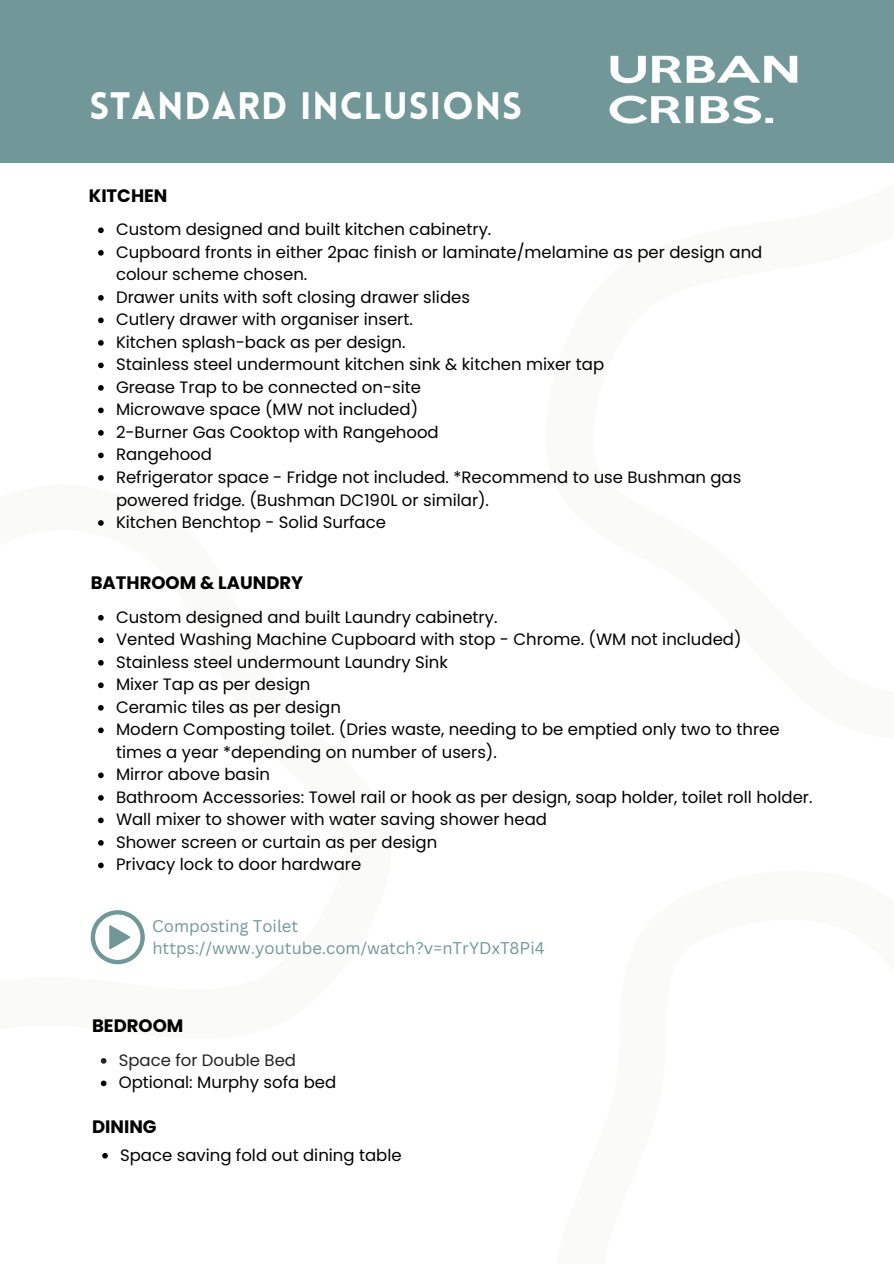
<style>
.page{position:relative;width:894px;height:1264px;background:#fff}
.page>*{position:absolute;margin:0;border:0;box-sizing:border-box;transform-origin:0 0}
.t1{font:900 37.5px "Lovelo";letter-spacing:.025em;color:#fff}
.t2{font:700 18px "Poppins";color:#000}
.t3{font:16.5px/22.5px "Poppins";color:#000}
.t4{font:16.5px "Canva Sans";color:#719798}
.t5{font:16.5px "Poppins";color:#232323}
</style>
<div class="page">
<div style="left:0;top:0;width:893px;height:162px;background:#719798"></div>
<img style="left:609px;top:55px;width:189px;height:69px">
<svg style="left:98px;top:227px;width:6px;height:6px"></svg>
<svg style="left:98px;top:250px;width:6px;height:6px"></svg>
<svg style="left:98px;top:295px;width:6px;height:6px"></svg>
<svg style="left:98px;top:317px;width:6px;height:6px"></svg>
<svg style="left:98px;top:340px;width:6px;height:6px"></svg>
<svg style="left:98px;top:362px;width:6px;height:6px"></svg>
<svg style="left:98px;top:385px;width:6px;height:6px"></svg>
<svg style="left:98px;top:407px;width:6px;height:6px"></svg>
<svg style="left:98px;top:430px;width:6px;height:6px"></svg>
<svg style="left:98px;top:452px;width:6px;height:6px"></svg>
<svg style="left:98px;top:475px;width:6px;height:6px"></svg>
<svg style="left:98px;top:520px;width:6px;height:6px"></svg>
<svg style="left:98px;top:615px;width:6px;height:5px"></svg>
<svg style="left:98px;top:637px;width:6px;height:6px"></svg>
<svg style="left:98px;top:660px;width:6px;height:5px"></svg>
<svg style="left:98px;top:682px;width:6px;height:6px"></svg>
<svg style="left:98px;top:705px;width:6px;height:5px"></svg>
<svg style="left:98px;top:727px;width:6px;height:6px"></svg>
<svg style="left:98px;top:772px;width:6px;height:6px"></svg>
<svg style="left:98px;top:795px;width:6px;height:5px"></svg>
<svg style="left:98px;top:817px;width:6px;height:6px"></svg>
<svg style="left:98px;top:840px;width:6px;height:5px"></svg>
<svg style="left:98px;top:862px;width:6px;height:6px"></svg>
<svg style="left:101px;top:1058px;width:5px;height:5px"></svg>
<svg style="left:101px;top:1080px;width:5px;height:6px"></svg>
<svg style="left:102px;top:1152px;width:6px;height:6px"></svg>
<svg style="left:91px;top:910px;width:54px;height:54px"></svg>
<p class="t1" style="left:89px;top:91px;width:434px">STANDARD INCLUSIONS</p>
<h1 class="t2" style="left:89px;top:183px;width:80px">KITCHEN</h1>
<p class="t3" style="left:116px;top:218px;width:377px">Custom designed and built kitchen cabinetry.</p>
<p class="t3" style="left:116px;top:241px;width:647px">Cupboard fronts in either 2pac finish or laminate/melamine as per design and colour scheme chosen.</p>
<p class="t3" style="left:116px;top:286px;width:355px">Drawer units with soft closing drawer slides</p>
<p class="t3" style="left:116px;top:308px;width:298px">Cutlery drawer with organiser insert.</p>
<h2 class="t3" style="left:116px;top:331px;width:291px">Kitchen splash-back as per design.</h2>
<p class="t3" style="left:116px;top:353px;width:489px">Stainless steel undermount kitchen sink &amp; kitchen mixer tap</p>
<p class="t3" style="left:116px;top:376px;width:306px">Grease Trap to be connected on-site</p>
<p class="t3" style="left:116px;top:398px;width:303px">Microwave space (MW not included)</p>
<p class="t3" style="left:116px;top:421px;width:324px">2-Burner Gas Cooktop with Rangehood</p>
<p class="t3" style="left:116px;top:443px;width:97px">Rangehood</p>
<p class="t3" style="left:116px;top:466px;width:626px">Refrigerator space - Fridge not included. *Recommend to use Bushman gas powered fridge. (Bushman DC190L or similar).</p>
<p class="t3" style="left:116px;top:511px;width:271px">Kitchen Benchtop - Solid Surface</p>
<p class="t2" style="left:91px;top:570px;width:214px">BATHROOM &amp; LAUNDRY</p>
<p class="t3" style="left:116px;top:606px;width:383px">Custom designed and built Laundry cabinetry.</p>
<p class="t3" style="left:116px;top:628px;width:627px">Vented Washing Machine Cupboard with stop - Chrome. (WM not included)</p>
<p class="t3" style="left:116px;top:651px;width:333px">Stainless steel undermount Laundry Sink</p>
<h2 class="t3" style="left:116px;top:673px;width:196px">Mixer Tap as per design</h2>
<p class="t3" style="left:116px;top:696px;width:226px">Ceramic tiles as per design</p>
<p class="t3" style="left:116px;top:718px;width:665px">Modern Composting toilet. (Dries waste, needing to be emptied only two to three times a year *depending on number of users).</p>
<p class="t3" style="left:116px;top:763px;width:155px">Mirror above basin</p>
<p class="t3" style="left:116px;top:786px;width:697px">Bathroom Accessories: Towel rail or hook as per design, soap holder, toilet roll holder.</p>
<p class="t3" style="left:116px;top:808px;width:432px">Wall mixer to shower with water saving shower head</p>
<p class="t3" style="left:116px;top:831px;width:323px">Shower screen or curtain as per design</p>
<p class="t3" style="left:116px;top:853px;width:247px">Privacy lock to door hardware</p>
<p class="t4" style="left:152px;top:914px;width:147px">Composting Toilet</p>
<p class="t4" style="left:152px;top:936px;width:394px">https://www.youtube.com/watch?v=nTrYDxT8Pi4</p>
<p class="t2" style="left:92px;top:1013px;width:93px">BEDROOM</p>
<p class="t5" style="left:119px;top:1048px;width:179px">Space for Double Bed</p>
<p class="t3" style="left:119px;top:1071px;width:219px">Optional: Murphy sofa bed</p>
<p class="t2" style="left:92px;top:1114px;width:66px">DINING</p>
<p class="t3" style="left:120px;top:1143px;width:283px">Space saving fold out dining table</p>
</div>
